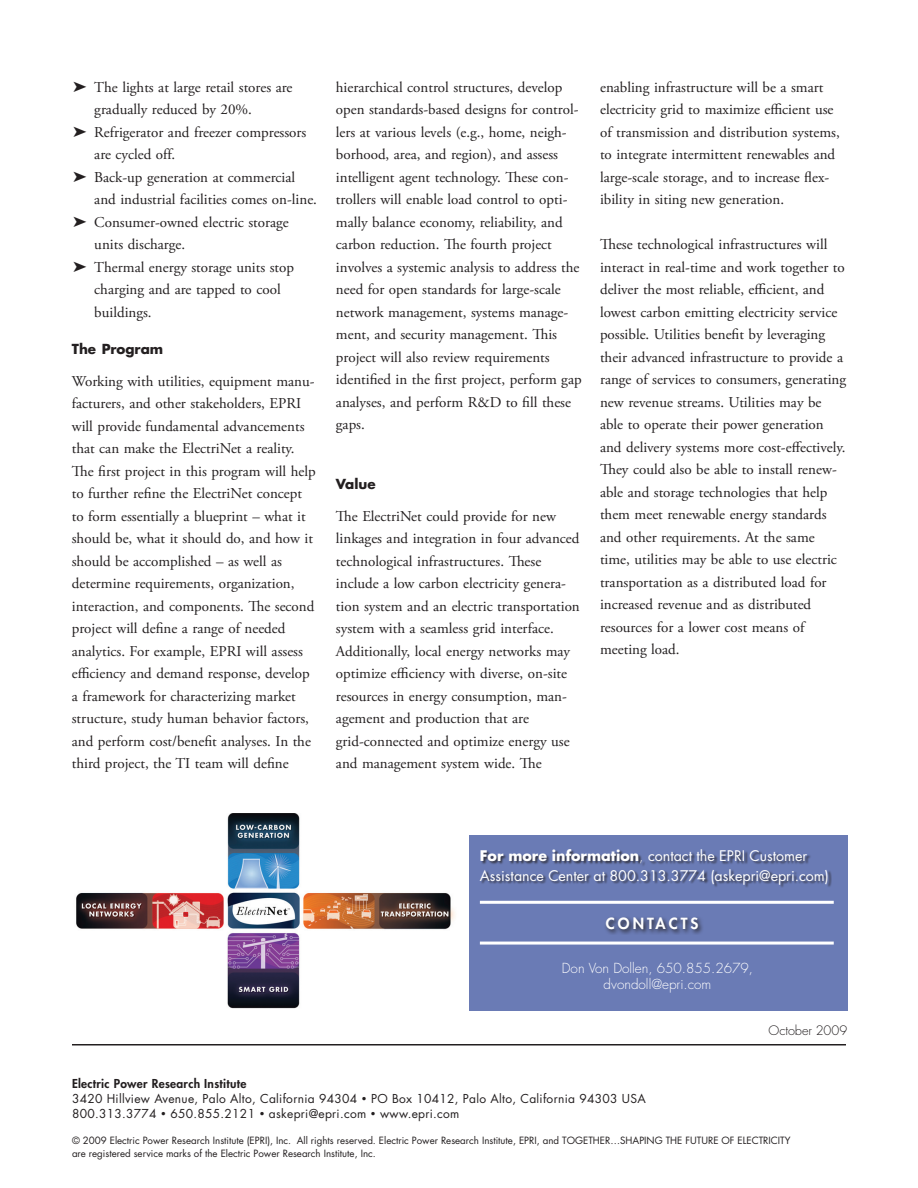
<style>
.page{position:relative;width:918px;height:1188px;background:#fff}
.page>*{position:absolute;margin:0;border:0;box-sizing:border-box;transform-origin:0 0}
.Body_copy{font:15px/22.5px "Adobe Garamond Pro";color:#231f20}
.Bullets{font:15px/22.5px "Adobe Garamond Pro";color:#231f20}
.Contact_Heading{font:800 15px "Futura";letter-spacing:.2em;color:#fff}
.For_More_Information{font:14.25px/19.5px "Futura";color:#fff}
.Contact_Information{font:300 13.5px/16.2px "Futura";color:#fff;text-align:center}
.Head_4{font:700 13.5px "Futura";color:#231f20}
.SanSerifText2Black{font:300 12.75px "Futura";color:#231f20}
.t1{font:12px/15px "Futura";letter-spacing:.025em;color:#231f20}
.t2{font:9.75px/13.5px "Futura";color:#231f20}
.s1{font-weight:700}
.s2{font-weight:300}
.s3{font-weight:800}
.s4{font-size:9px}
</style>
<div class="page">
<hr style="left:72px;top:1044px;width:774px;height:2px;background:#231f20">
<div style="left:469px;top:835px;width:378px;height:175px;background:#6a7bb5"></div>
<div style="left:480px;top:849px;width:352px;height:38px;background:#231f20;opacity:.75"></div>
<hr style="left:480px;top:901px;width:354px;height:3px;background:#fff">
<svg style="left:605px;top:917px;width:98px;height:17px"></svg>
<hr style="left:480px;top:942px;width:354px;height:3px;background:#fff">
<img style="left:76px;top:813px;width:379px;height:196px">
<p class="Bullets" style="left:94px;top:76px;width:200px;text-indent:-21px">➤ The lights at large retail stores are gradually reduced by 20%.</p>
<p class="Bullets" style="left:94px;top:121px;width:214px;text-indent:-21px">➤ Refrigerator and freezer compressors are cycled off.</p>
<p class="Bullets" style="left:94px;top:166px;width:224px;text-indent:-21px">➤ Back-up generation at commercial and industrial facilities comes on-line.</p>
<p class="Bullets" style="left:94px;top:211px;width:196px;text-indent:-21px">➤ Consumer-owned electric storage units discharge.</p>
<p class="Bullets" style="left:94px;top:256px;width:201px;text-indent:-21px">➤ Thermal energy storage units stop charging and are tapped to cool buildings.</p>
<p class="Head_4" style="left:72px;top:340px;width:93px">The Program</p>
<p class="Body_copy" style="left:72px;top:370px;width:246px">Working with utilities, equipment manu&shy;facturers, and other stakeholders, EPRI will provide fundamental advancements that can make the ElectriNet a reality.<br>The first project in this program will help to further refine the ElectriNet concept to form essentially a blueprint – what it should be, what it should do, and how it should be accomplished – as well as determine requirements, organization, interaction, and components. The second project will define a range of needed analytics. For example, EPRI will assess efficiency and demand response, develop a framework for characterizing market structure, study human behavior factors, and perform cost/benefit analyses. In the third project, the TI team will define</p>
<p class="Body_copy" style="left:336px;top:76px;width:247px">hierarchical control structures, develop open standards-based designs for control&shy;lers at various levels (e.g., home, neigh&shy;borhood, area, and region), and assess intelligent agent technology. These con&shy;trollers will enable load control to opti&shy;mally balance economy, reliability, and carbon reduction. The fourth project involves a systemic analysis to address the need for open standards for large-scale network management, systems manage&shy;ment, and security management. This project will also review requirements identified in the first project, perform gap analyses, and perform R&amp;D to fill these gaps.</p>
<p class="Head_4" style="left:336px;top:475px;width:41px">Value</p>
<p class="Body_copy" style="left:336px;top:505px;width:245px">The ElectriNet could provide for new linkages and integration in four advanced technological infrastructures. These include a low carbon electricity genera&shy;tion system and an electric transportation system with a seamless grid interface.<br>Additionally, local energy networks may optimize efficiency with diverse, on-site resources in energy consumption, man&shy;agement and production that are grid-connected and optimize energy use and management system wide. The</p>
<p class="Body_copy" style="left:600px;top:76px;width:241px">enabling infrastructure will be a smart electricity grid to maximize efficient use of transmission and distribution systems, to integrate intermittent renewables and large-scale storage, and to increase flex&shy;ibility in siting new generation.</p>
<p class="Body_copy" style="left:600px;top:234px;width:248px">These technological infrastructures will interact in real-time and work together to deliver the most reliable, efficient, and lowest carbon emitting electricity service possible. Utilities benefit by leveraging their advanced infrastructure to provide a range of services to consumers, generating new revenue streams. Utilities may be able to operate their power generation and delivery systems more cost-effectively.<br>They could also be able to install renew&shy;able and storage technologies that help them meet renewable energy standards and other requirements. At the same time, utilities may be able to use electric transportation as a distributed load for increased revenue and as distributed resources for a lower cost means of meeting load.</p>
<p class="For_More_Information" style="left:480px;top:846px;width:351px"><span class="s1">For more information</span><span class="s2">,</span> contact the EPRI Customer<br>Assistance Center at 800.313.3774 (askepri@epri.com)</p>
<p class="Contact_Heading" style="left:606px;top:914px;width:94px">CONTACTS</p>
<p class="Contact_Information" style="left:562px;top:960px;width:193px">Don Von Dollen, 650.855.2679, dvondoll@epri.com</p>
<p class="SanSerifText2Black" style="left:769px;top:1023px;width:80px">October 2009</p>
<p class="t1" style="left:72px;top:1076px;width:575px"><span class="s3">Electric Power Research Institute<br></span>3420 Hillview Avenue, Palo Alto, California 94304 <span class="s4">•</span> PO Box 10412, Palo Alto, California 94303 USA<br>800.313.3774 <span class="s4">•</span> 650.855.2121 <span class="s4">•</span> askepri@epri.com <span class="s4">•</span> www.epri.com</p>
<p class="t2" style="left:72px;top:1133px;width:720px">© 2009 Electric Power Research Institute (EPRI), Inc. All rights reserved. Electric Power Research Institute, EPRI, and TOGETHER…SHAPING THE FUTURE OF ELECTRICITY are registered service marks of the Electric Power Research Institute, Inc.</p>
</div>
